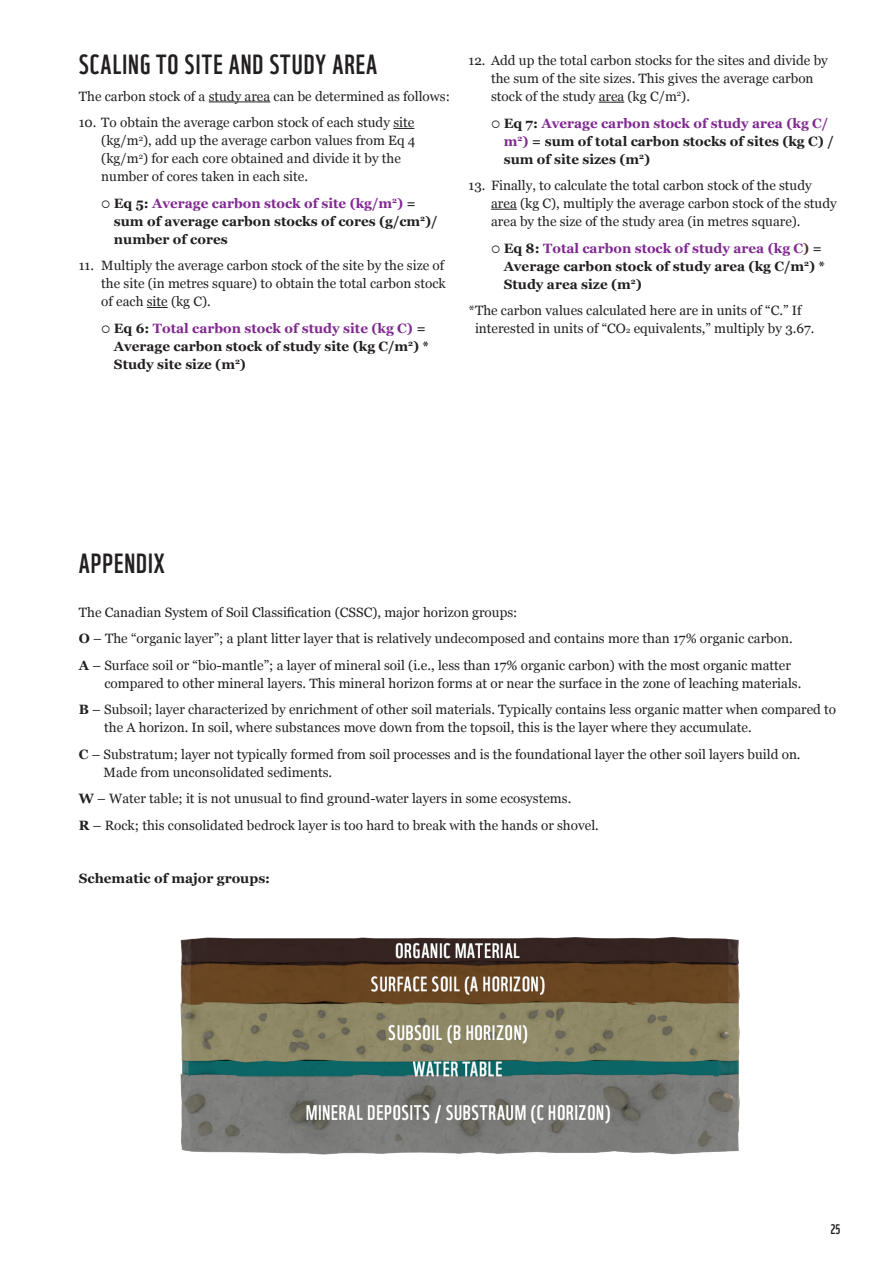
<style>
.page{position:relative;width:893px;height:1263px;background:#fff}
.page>*{position:absolute;margin:0;border:0;box-sizing:border-box;transform-origin:0 0}
.Copyright_Credit{font:27px "WWF";letter-spacing:.035em;color:#231f20}
.Copyright_Credit-2{font:13.5px/18px "Georgia";color:#231f20}
.Copyright_Credit-3{font:700 13.5px/18px "Georgia";color:#231f20}
.t1{font:13.5px "WWF";color:#231f20}
.s1{color:#802990}
.s2{color:#542d24}
.s3{font-size:7.8px}
.s4{font-weight:700}
</style>
<div class="page">
<img style="left:180px;top:937px;width:560px;height:218px">
<hr style="left:209px;top:102px;width:61px;height:1px;background:#231f20">
<svg style="left:393px;top:128px;width:21px;height:1px"></svg>
<svg style="left:147px;top:307px;width:21px;height:1px"></svg>
<svg style="left:599px;top:102px;width:25px;height:1px"></svg>
<svg style="left:491px;top:209px;width:26px;height:1px"></svg>
<p class="Copyright_Credit" style="left:79px;top:46px;width:300px">SCALING TO SITE AND STUDY AREA</p>
<p class="Copyright_Credit-2" style="left:79px;top:87px;width:373px">The carbon stock of a study area can be determined as follows:</p>
<p class="Copyright_Credit-2" style="left:101px;top:113px;width:316px;text-indent:-22px">10. To obtain the average carbon stock of each study site (kg/m<sup>2</sup>), add up the average carbon values from Eq 4 (kg/m<sup>2</sup>) for each core obtained and divide it by the number of cores taken in each site.</p>
<p class="Copyright_Credit-3" style="left:114px;top:193px;width:325px;text-indent:-13px">○ Eq 5: <span class="s1">Average carbon stock of site (kg/m</span><sup>2</sup><span class="s1">)</span> = sum of average carbon stocks of cores (g/cm<sup>2</sup>)/ number of cores</p>
<p class="Copyright_Credit-2" style="left:101px;top:256px;width:346px;text-align:justify;text-indent:-22px">11. Multiply the average carbon stock of the site by the size of the site (in metres square) to obtain the total carbon stock of each site (kg C).</p>
<p class="Copyright_Credit-3" style="left:114px;top:318px;width:317px;text-indent:-13px">○ Eq 6: <span class="s1">Total carbon stock of study site (kg C)</span> =<br>Average carbon stock of study site (kg C/m<sup>2</sup>) *<br>Study site size (m<sup>2</sup>)</p>
<p class="Copyright_Credit-2" style="left:491px;top:51px;width:338px;text-indent:-22px">12. Add up the total carbon stocks for the sites and divide by the sum of the site sizes. This gives the average carbon stock of the study area (kg C/m<sup>2</sup>).</p>
<p class="Copyright_Credit-3" style="left:504px;top:113px;width:331px;text-indent:-13px">○ Eq 7: <span class="s1">Average carbon stock of study area (kg C/ m</span><sup>2</sup><span class="s1">)</span> = sum of total carbon stocks of sites (kg C) / sum of site sizes (m<sup>2</sup>)</p>
<p class="Copyright_Credit-2" style="left:491px;top:176px;width:347px;text-indent:-22px">13. Finally, to calculate the total carbon stock of the study area (kg C), multiply the average carbon stock of the study area by the size of the study area (in metres square).</p>
<p class="Copyright_Credit-3" style="left:504px;top:238px;width:323px;text-indent:-13px">○ Eq 8: <span class="s1">Total carbon stock of study area (kg C</span><span class="s2">)</span> =<br>Average carbon stock of study area (kg C/m<sup>2</sup>) *<br>Study area size (m<sup>2</sup>)</p>
<p class="Copyright_Credit-2" style="left:475px;top:301px;width:341px;text-indent:-6px">*The carbon values calculated here are in units of “C.” If interested in units of “CO<span class="s3">2</span> equivalents,” multiply by 3.67.</p>
<p class="Copyright_Credit" style="left:79px;top:545px;width:87px">APPENDIX</p>
<p class="Copyright_Credit-2" style="left:79px;top:602px;width:440px">The Canadian System of Soil Classification (CSSC), major horizon groups:</p>
<p class="Copyright_Credit-2" style="left:79px;top:629px;width:715px"><span class="s4">O</span> – The “organic layer”; a plant litter layer that is relatively undecomposed and contains more than 17% organic carbon.</p>
<p class="Copyright_Credit-2" style="left:104px;top:655px;width:698px;text-indent:-26px"><span class="s4">A</span> – Surface soil or “bio-mantle”; a layer of mineral soil (i.e., less than 17% organic carbon) with the most organic matter compared to other mineral layers. This mineral horizon forms at or near the surface in the zone of leaching materials.</p>
<p class="Copyright_Credit-2" style="left:104px;top:700px;width:733px;text-indent:-25px"><span class="s4">B</span> – Subsoil; layer characterized by enrichment of other soil materials. Typically contains less organic matter when compared to the A horizon. In soil, where substances move down from the topsoil, this is the layer where they accumulate.</p>
<p class="Copyright_Credit-2" style="left:104px;top:744px;width:698px;text-indent:-25px"><span class="s4">C</span> – Substratum; layer not typically formed from soil processes and is the foundational layer the other soil layers build on.<br>Made from unconsolidated sediments.</p>
<p class="Copyright_Credit-2" style="left:79px;top:789px;width:494px"><span class="s4">W</span> – Water table; it is not unusual to find ground-water layers in some ecosystems.</p>
<p class="Copyright_Credit-2" style="left:79px;top:815px;width:522px"><span class="s4">R</span> – Rock; this consolidated bedrock layer is too hard to break with the hands or shovel.</p>
<p class="Copyright_Credit-3" style="left:79px;top:868px;width:193px">Schematic of major groups:</p>
<p class="t1" style="left:830px;top:1220px;width:11px">25</p>
</div>
